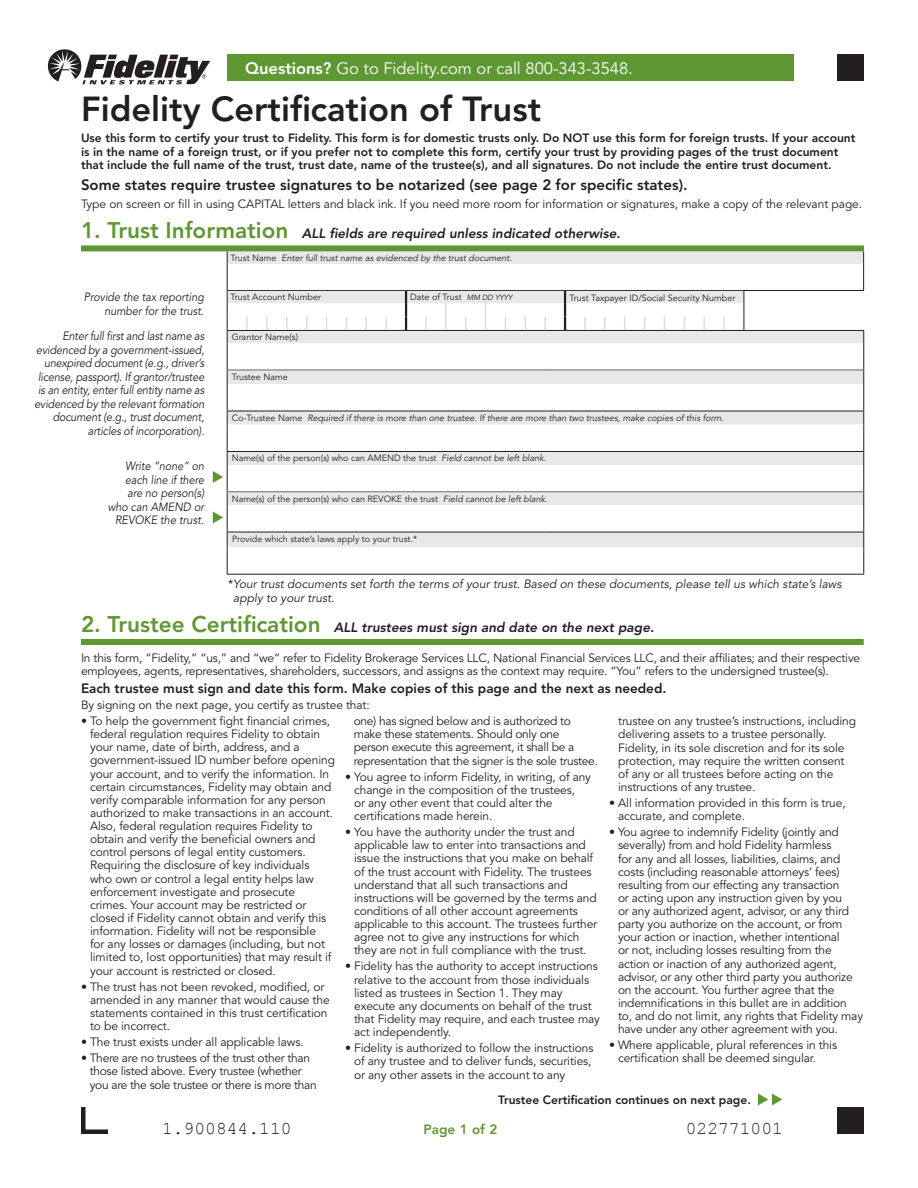
<style>
.page{position:relative;width:918px;height:1188px;background:#fff}
.page>*{position:absolute;margin:0;border:0;box-sizing:border-box;transform-origin:0 0}
.t1{font:800 34.5px "Avenir";color:#231f20}
.t2{font:18px "Courier New";color:#231f20}
.t3{font:16.5px "Avenir";color:#fff}
.t4{font:800 15px "Avenir";color:#231f20}
.t5{font:italic 800 13.5px "Avenir";color:#231f20}
.t6{font:800 13.5px "Avenir";color:#231f20}
.t7{font:800 13.5px "Avenir";color:#5f9832}
.t8{font:12px/13.2px "Avenir";letter-spacing:-.01em;color:#231f20}
.t9{font:800 12px/13.5px "Avenir";color:#231f20}
.t10{font:italic 12px/13.5px "Avenir";letter-spacing:-.01em;color:#231f20;text-align:right;scale:.9 1}
.t11{font:italic 12px/13.5px "Avenir";letter-spacing:-.01em;color:#231f20}
.t12{font:italic 12px/13.5px "Avenir";letter-spacing:-.01em;color:#231f20;text-align:right;scale:.89 1}
.t13{font:9px "Avenir";color:#231f20}
.t14{font:italic 9px "Avenir";color:#231f20}
.s1{font-weight:800}
.s2{font-style:normal;font-size:22.5px;color:#5f9832}
.s3{font-style:normal}
.s4{font-style:italic;font-size:7.5px}
.s5{font-style:italic}
</style>
<div class="page">
<div style="left:81px;top:245px;width:783px;height:6px;background:#5f9832"></div>
<hr style="left:227px;top:574px;width:318px;height:1px;background:#231f20">
<hr style="left:545px;top:574px;width:319px;height:1px;background:#231f20">
<div style="left:81px;top:639px;width:783px;height:6px;background:#5f9832"></div>
<svg style="left:213px;top:252px;width:651px;height:322px"></svg>
<svg style="left:48px;top:49px;width:162px;height:35px"></svg>
<div style="left:227px;top:54px;width:567px;height:27px;background:#5f9832"></div>
<svg style="left:758px;top:1094px;width:24px;height:12px"></svg>
<div style="left:837px;top:54px;width:27px;height:27px;background:#231f20"></div>
<div style="left:837px;top:1107px;width:27px;height:27px;background:#231f20"></div>
<svg style="left:81px;top:1107px;width:27px;height:27px"></svg>
<h3 class="t3" style="left:245px;top:59px;width:389px"><span class="s1">Questions?</span> Go to Fidelity.com or call 800-343-3548.</h3>
<h1 class="t1" style="left:81px;top:88px;width:462px">Fidelity Certification of Trust</h1>
<p class="t9" style="left:81px;top:131px;width:776px">Use this form to certify your trust to Fidelity. This form is for domestic trusts only. Do NOT use this form for foreign trusts. If your account is in the name of a foreign trust, or if you prefer not to complete this form, certify your trust by providing pages of the trust document that include the full name of the trust, trust date, name of the trustee(s), and all signatures. Do not include the entire trust document.</p>
<p class="t4" style="left:81px;top:176px;width:608px">Some states require trustee signatures to be notarized (see page 2 for specific states).</p>
<p class="t8" style="left:81px;top:198px;width:783px">Type on screen or fill in using CAPITAL letters and black ink. If you need more room for information or signatures, make a copy of the relevant page.</p>
<p class="t5" style="left:81px;top:226px;width:541px"><span class="s2">1. Trust Information</span> ALL fields are required unless indicated otherwise.</p>
<p class="t14" style="left:231px;top:253px;width:283px"><span class="s3">Trust Name</span> Enter full trust name as evidenced by the trust document.</p>
<p class="t13" style="left:231px;top:292px;width:92px">Trust Account Number</p>
<p class="t13" style="left:410px;top:292px;width:104px">Date of Trust <span class="s4">MM DD YYYY</span></p>
<p class="t13" style="left:570px;top:292px;width:167px">Trust Taxpayer ID/Social Security Number</p>
<p class="t13" style="left:232px;top:332px;width:68px">Grantor Name(s)</p>
<p class="t13" style="left:232px;top:372px;width:58px">Trustee Name</p>
<p class="t14" style="left:232px;top:413px;width:494px"><span class="s3">Co-Trustee Name</span> Required if there is more than one trustee. If there are more than two trustees, make copies of this form.</p>
<p class="t13" style="left:232px;top:453px;width:316px">Name(s) of the person(s) who can AMEND the trust <span class="s5">Field cannot be left blank.</span></p>
<p class="t13" style="left:232px;top:494px;width:318px">Name(s) of the person(s) who can REVOKE the trust <span class="s5">Field cannot be left blank.</span></p>
<p class="t13" style="left:232px;top:534px;width:187px">Provide which state’s laws apply to your trust.*</p>
<p class="t11" style="left:233px;top:578px;width:610px;text-indent:-5px"><span class="s3">*</span>Your trust documents set forth the terms of your trust. Based on these documents, please tell us which state’s laws apply to your trust.</p>
<p class="t5" style="left:81px;top:619px;width:575px"><span class="s2">2. Trustee Certification</span> ALL trustees must sign and date on the next page.</p>
<p class="t8" style="left:81px;top:651px;width:781px">In this form, “Fidelity,” “us,” and “we” refer to Fidelity Brokerage Services LLC, National Financial Services LLC, and their affiliates; and their respective employees, agents, representatives, shareholders, successors, and assigns as the context may require. “You” refers to the undersigned trustee(s).</p>
<p class="t6" style="left:81px;top:680px;width:587px">Each trustee must sign and date this form. Make copies of this page and the next as needed.</p>
<p class="t8" style="left:81px;top:699px;width:290px">By signing on the next page, you certify as trustee that:</p>
<p class="t8" style="left:90px;top:715px;width:246px;text-indent:-9px">• To help the government fight financial crimes, federal regulation requires Fidelity to obtain your name, date of birth, address, and a government-issued ID number before opening your account, and to verify the information. In certain circumstances, Fidelity may obtain and verify comparable information for any person authorized to make transactions in an account.<br>Also, federal regulation requires Fidelity to obtain and verify the beneficial owners and control persons of legal entity customers.<br>Requiring the disclosure of key individuals<br>who own or control a legal entity helps law enforcement investigate and prosecute crimes. Your account may be restricted or closed if Fidelity cannot obtain and verify this information. Fidelity will not be responsible<br>for any losses or damages (including, but not limited to, lost opportunities) that may result if your account is restricted or closed.</p>
<p class="t8" style="left:90px;top:980px;width:241px;text-indent:-9px">• The trust has not been revoked, modified, or amended in any manner that would cause the statements contained in this trust certification to be incorrect.</p>
<p class="t8" style="left:81px;top:1036px;width:224px">• The trust exists under all applicable laws.</p>
<p class="t8" style="left:90px;top:1052px;width:229px;text-indent:-9px">• There are no trustees of the trust other than those listed above. Every trustee (whether you are the sole trustee or there is more than</p>
<p class="t10" style="left:84px;top:291px;width:135px">Provide the tax reporting number for the trust.</p>
<p class="t10" style="left:34px;top:330px;width:190px">Enter full first and last name as evidenced by a government-issued, unexpired document (e.g., driver’s license, passport). If grantor/trustee is an entity, enter full entity name as evidenced by the relevant formation document (e.g., trust document, articles of incorporation).</p>
<p class="t12" style="left:108px;top:460px;width:110px">Write “none” on each line if there are no person(s) who can AMEND or<br>REVOKE the trust.</p>
<p class="t8" style="left:354px;top:715px;width:246px">one) has signed below and is authorized to make these statements. Should only one<br>person execute this agreement, it shall be a representation that the signer is the sole trustee.</p>
<p class="t8" style="left:354px;top:770px;width:238px;text-indent:-9px">• You agree to inform Fidelity, in writing, of any change in the composition of the trustees,<br>or any other event that could alter the certifications made herein.</p>
<p class="t8" style="left:354px;top:826px;width:245px;text-indent:-9px">• You have the authority under the trust and applicable law to enter into transactions and issue the instructions that you make on behalf of the trust account with Fidelity. The trustees understand that all such transactions and instructions will be governed by the terms and conditions of all other account agreements applicable to this account. The trustees further agree not to give any instructions for which they are not in full compliance with the trust.</p>
<p class="t8" style="left:354px;top:960px;width:247px;text-indent:-9px">• Fidelity has the authority to accept instructions relative to the account from those individuals listed as trustees in Section 1. They may execute any documents on behalf of the trust that Fidelity may require, and each trustee may act independently.</p>
<p class="t8" style="left:354px;top:1042px;width:241px;text-indent:-9px">• Fidelity is authorized to follow the instructions of any trustee and to deliver funds, securities, or any other assets in the account to any</p>
<p class="t8" style="left:618px;top:715px;width:239px">trustee on any trustee’s instructions, including delivering assets to a trustee personally.<br>Fidelity, in its sole discretion and for its sole protection, may require the written consent of any or all trustees before acting on the instructions of any trustee.</p>
<p class="t8" style="left:618px;top:797px;width:229px;text-indent:-9px">• All information provided in this form is true, accurate, and complete.</p>
<p class="t8" style="left:618px;top:826px;width:247px;text-indent:-9px">• You agree to indemnify Fidelity (jointly and severally) from and hold Fidelity harmless<br>for any and all losses, liabilities, claims, and costs (including reasonable attorneys’ fees) resulting from our effecting any transaction<br>or acting upon any instruction given by you<br>or any authorized agent, advisor, or any third party you authorize on the account, or from your action or inaction, whether intentional<br>or not, including losses resulting from the action or inaction of any authorized agent, advisor, or any other third party you authorize on the account. You further agree that the indemnifications in this bullet are in addition to, and do not limit, any rights that Fidelity may have under any other agreement with you.</p>
<p class="t8" style="left:618px;top:1039px;width:221px;text-indent:-9px">• Where applicable, plural references in this certification shall be deemed singular.</p>
<h2 class="t2" style="left:162px;top:1117px;width:131px">1.900844.110</h2>
<p class="t9" style="left:498px;top:1093px;width:254px">Trustee Certification continues on next page.</p>
<p class="t7" style="left:424px;top:1121px;width:75px">Page 1 of 2</p>
<h2 class="t2" style="left:686px;top:1117px;width:99px">022771001</h2>
</div>
